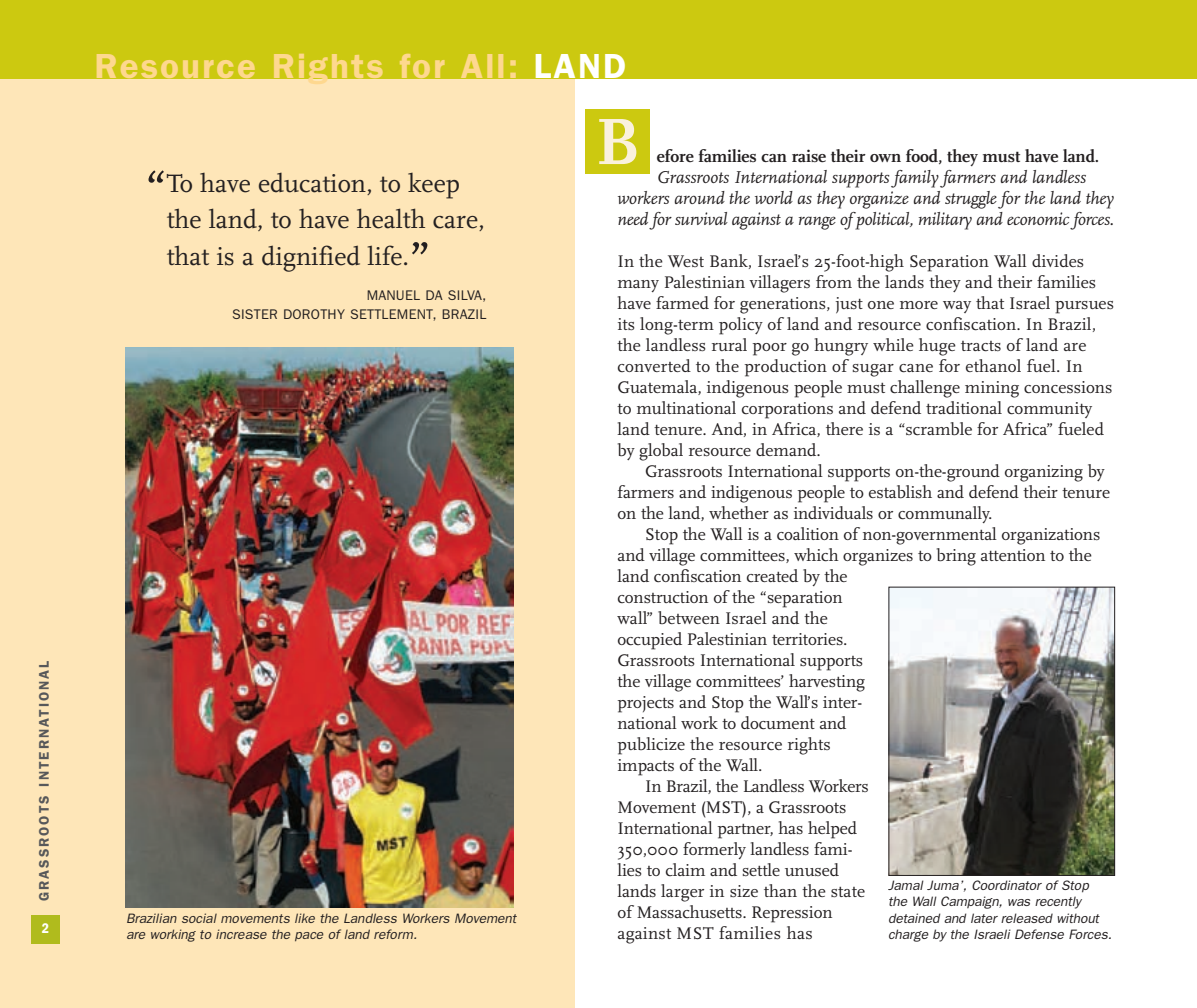
<style>
.page{position:relative;width:1197px;height:1008px;background:#fff}
.page>*{position:absolute;margin:0;border:0;box-sizing:border-box;transform-origin:0 0}
.t1{font:700 68.25px "Scala LF";color:#faf1dd}
.t2{font:600 35px "Franklin Gothic";letter-spacing:.06em;color:#fed88f}
.t3{font:26.25px/36.8px "Scala";color:#231f20}
.t4{font:italic 17.85px/21px "Scala LF";letter-spacing:-.01em;color:#231f20}
.t5{font:17.5px/21px "Scala";letter-spacing:-.005em;color:#231f20}
.t6{font:700 17.5px "Scala LF";letter-spacing:-.005em;color:#231f20}
.t7{font:17.5px "Scala";letter-spacing:.025em;color:#231f20}
.t8{font:600 condensed 14.53px "Franklin Gothic";color:#fff}
.t9{font:14px/19.2px "Franklin Gothic";letter-spacing:.02em;color:#231f20;text-align:right}
.t10{font:600 14px "Franklin Gothic";letter-spacing:.145em;color:#57585a}
.t11{font:italic 13.65px/16.4px "Franklin Gothic";color:#231f20}
.s1{color:#fff}
.s2{font-size:52.5px}
</style>
<div class="page">
<div style="left:0;top:77px;width:575px;height:931px;background:#fee6b8"></div>
<div style="left:0;top:0;width:1197px;height:79px;background:#ccc910"></div>
<div style="left:31px;top:915px;width:29px;height:29px;background:#b0bb1d"></div>
<img style="left:126px;top:347px;width:388px;height:560px">
<div style="left:585px;top:109px;width:65px;height:65px;background:#ccc910"></div>
<img style="left:890px;top:589px;width:223px;height:285px">
<div style="left:888px;top:587px;width:227px;height:289px;border:1px solid #231f20"></div>
<p class="t10" style="left:39px;top:901px;width:242px;rotate:-90deg">GRASSROOTS INTERNATIONAL</p>
<p class="t8" style="left:42px;top:924px;width:9px">2</p>
<h2 class="t2" style="left:94px;top:54px;width:533px">Resource Rights for All: <span class="s1">LAND</span></h2>
<h3 class="t3" style="left:167px;top:167px;width:320px;text-indent:-21px"><span class="s2">“</span>To have education, to keep the land, to have health care, that is a dignified life.<span class="s2">”</span></h3>
<p class="t9" style="left:232px;top:285px;width:256px">MANUEL DA SILVA,<br>SISTER DOROTHY SETTLEMENT, BRAZIL</p>
<p class="t11" style="left:126px;top:910px;width:392px">Brazilian social movements like the Landless Workers Movement are working to increase the pace of land reform.</p>
<h1 class="t1" style="left:596px;top:114px;width:45px">B</h1>
<p class="t6" style="left:657px;top:149px;width:444px">efore families can raise their own food, they must have land.</p>
<p class="t4" style="left:617px;top:168px;width:498px;text-indent:39px">Grassroots International supports family farmers and landless workers around the world as they organize and struggle for the land they need for survival against a range of political, military and economic forces.</p>
<p class="t5" style="left:617px;top:252px;width:498px">In the West Bank, Israel’s 25-foot-high Separation Wall divides many Palestinian villagers from the lands they and their families have farmed for generations, just one more way that Israel pursues its long-term policy of land and resource confiscation. In Brazil, the landless rural poor go hungry while huge tracts of land are converted to the production of sugar cane for ethanol fuel. In Guatemala, indigenous people must challenge mining concessions to multinational corporations and defend traditional community land tenure. And, in Africa, there is a “scramble for Africa” fueled by global resource demand.</p>
<p class="t5" style="left:617px;top:462px;width:494px;text-indent:28px">Grassroots International supports on-the-ground organizing by farmers and indigenous people to establish and defend their tenure on the land, whether as individuals or communally.</p>
<p class="t5" style="left:645px;top:525px;width:457px">Stop the Wall is a coalition of non-governmental organizations</p>
<p class="t5" style="left:617px;top:546px;width:476px">and village committees, which organizes to bring attention to the</p>
<p class="t5" style="left:617px;top:567px;width:232px">land confiscation created by the</p>
<p class="t5" style="left:617px;top:588px;width:227px">construction of the “separation</p>
<p class="t5" style="left:617px;top:609px;width:212px">wall” between Israel and the</p>
<p class="t5" style="left:617px;top:630px;width:232px">occupied Palestinian territories.</p>
<p class="t5" style="left:617px;top:651px;width:247px">Grassroots International supports</p>
<p class="t5" style="left:617px;top:672px;width:249px">the village committees’ harvesting</p>
<p class="t5" style="left:617px;top:693px;width:246px">projects and Stop the Wall’s inter-</p>
<p class="t5" style="left:617px;top:714px;width:231px">national work to document and</p>
<p class="t5" style="left:617px;top:735px;width:215px">publicize the resource rights</p>
<p class="t5" style="left:617px;top:756px;width:147px">impacts of the Wall.</p>
<p class="t5" style="left:645px;top:777px;width:225px">In Brazil, the Landless Workers</p>
<p class="t5" style="left:617px;top:798px;width:230px">Movement (MST), a Grassroots</p>
<p class="t5" style="left:617px;top:819px;width:241px">International partner, has helped</p>
<p class="t5" style="left:617px;top:840px;width:237px">350,000 formerly landless fami-</p>
<p class="t5" style="left:617px;top:861px;width:223px">lies to claim and settle unused</p>
<p class="t5" style="left:617px;top:882px;width:249px">lands larger in size than the state</p>
<p class="t5" style="left:617px;top:903px;width:217px">of Massachusetts. Repression</p>
<p class="t7" style="left:617px;top:926px;width:197px">against MST families has</p>
<p class="t11" style="left:888px;top:877px;width:225px">Jamal Juma’, Coordinator of Stop<br>the Wall Campaign, was recently detained and later released without charge by the Israeli Defense Forces.</p>
</div>
